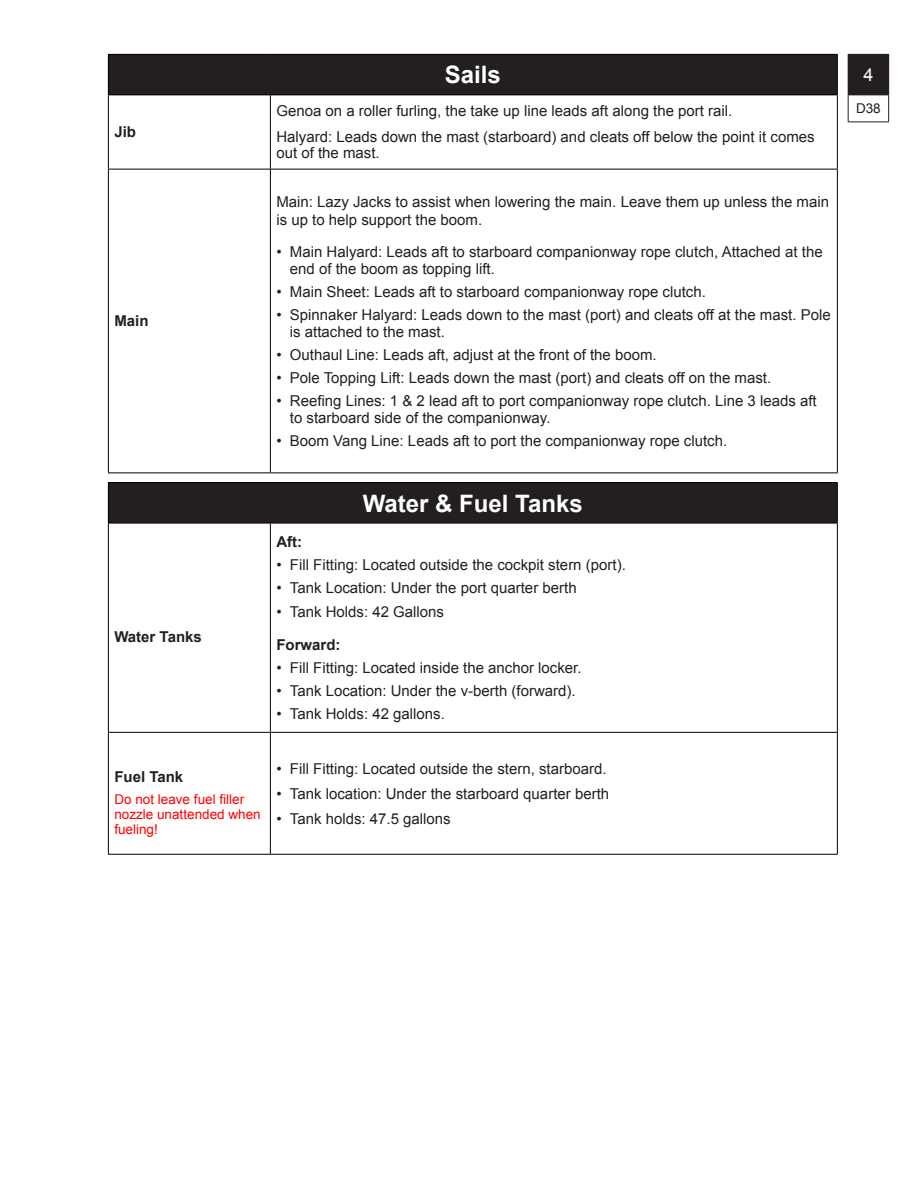
<style>
.page{position:relative;width:918px;height:1188px;background:#fff}
.page>*{position:absolute;margin:0;border:0;box-sizing:border-box;transform-origin:0 0}
.t1{font:700 24px "Arial";color:#fff}
.t2{font:18px "Arial";color:#fff}
.t3{font:15px/16.5px "Arial";color:#231f20}
.t4{font:700 15px "Arial";color:#231f20}
.t5{font:13.5px/15px "Arial";color:#f00}
.t6{font:13.5px "Arial";color:#231f20}
</style>
<div class="page">
<div style="left:108px;top:483px;width:729px;height:40px;background:#231f20"></div>
<hr style="left:108px;top:482px;width:162px;height:1px;background:#000">
<hr style="left:108px;top:483px;width:1px;height:40px;background:#000">
<hr style="left:270px;top:482px;width:568px;height:1px;background:#000">
<hr style="left:837px;top:483px;width:1px;height:40px;background:#000">
<hr style="left:108px;top:523px;width:162px;height:1px;background:#000">
<hr style="left:108px;top:523px;width:1px;height:209px;background:#000">
<hr style="left:270px;top:523px;width:568px;height:1px;background:#000">
<hr style="left:270px;top:523px;width:1px;height:209px;background:#000">
<hr style="left:837px;top:523px;width:1px;height:209px;background:#000">
<hr style="left:108px;top:732px;width:162px;height:1px;background:#000">
<hr style="left:108px;top:733px;width:1px;height:121px;background:#000">
<hr style="left:270px;top:732px;width:568px;height:1px;background:#000">
<hr style="left:270px;top:733px;width:1px;height:121px;background:#000">
<hr style="left:837px;top:733px;width:1px;height:121px;background:#000">
<hr style="left:108px;top:854px;width:162px;height:1px;background:#000">
<hr style="left:270px;top:854px;width:568px;height:1px;background:#000">
<div style="left:108px;top:54px;width:729px;height:41px;background:#231f20"></div>
<hr style="left:108px;top:54px;width:162px;height:1px;background:#000">
<hr style="left:108px;top:55px;width:1px;height:39px;background:#000">
<hr style="left:270px;top:54px;width:568px;height:1px;background:#000">
<hr style="left:837px;top:55px;width:1px;height:39px;background:#000">
<hr style="left:108px;top:94px;width:162px;height:1px;background:#000">
<hr style="left:108px;top:95px;width:1px;height:74px;background:#000">
<hr style="left:270px;top:94px;width:568px;height:1px;background:#000">
<hr style="left:270px;top:95px;width:1px;height:74px;background:#000">
<hr style="left:837px;top:95px;width:1px;height:74px;background:#000">
<hr style="left:108px;top:169px;width:162px;height:1px;background:#000">
<hr style="left:108px;top:170px;width:1px;height:302px;background:#000">
<hr style="left:270px;top:169px;width:568px;height:1px;background:#000">
<hr style="left:270px;top:170px;width:1px;height:302px;background:#000">
<hr style="left:837px;top:170px;width:1px;height:302px;background:#000">
<hr style="left:108px;top:472px;width:162px;height:1px;background:#000">
<hr style="left:270px;top:472px;width:568px;height:1px;background:#000">
<div style="left:848px;top:54px;width:41px;height:41px;background:#231f20"></div>
<svg style="left:848px;top:95px;width:1px;height:26px"></svg>
<svg style="left:888px;top:95px;width:1px;height:26px"></svg>
<hr style="left:848px;top:121px;width:41px;height:1px;background:#231f20">
<p class="t4" style="left:114px;top:122px;width:23px">Jib</p>
<p class="t4" style="left:114px;top:311px;width:36px">Main</p>
<h1 class="t1" style="left:445px;top:59px;width:58px">Sails</h1>
<p class="t3" style="left:276px;top:99px;width:540px;line-height:25.5px">Genoa on a roller furling, the take up line leads aft along the port rail.<br>Halyard: Leads down the mast (starboard) and cleats off below the point it comes</p>
<p class="t3" style="left:276px;top:145px;width:105px">out of the mast.</p>
<p class="t3" style="left:276px;top:193px;width:554px;line-height:18px">Main: Lazy Jacks to assist when lowering the main. Leave them up unless the main is up to help support the boom.</p>
<p class="t3" style="left:290px;top:244px;width:534px;text-indent:-14px">• Main Halyard: Leads aft to starboard companionway rope clutch, Attached at the end of the boom as topping lift.</p>
<p class="t3" style="left:276px;top:283px;width:431px">• Main Sheet: Leads aft to starboard companionway rope clutch.</p>
<p class="t3" style="left:290px;top:307px;width:542px;text-indent:-14px">• Spinnaker Halyard: Leads down to the mast (port) and cleats off at the mast. Pole is attached to the mast.</p>
<p class="t3" style="left:276px;top:346px;width:382px">• Outhaul Line: Leads aft, adjust at the front of the boom.</p>
<p class="t3" style="left:276px;top:370px;width:496px">• Pole Topping Lift: Leads down the mast (port) and cleats off on the mast.</p>
<p class="t3" style="left:290px;top:393px;width:528px;text-indent:-14px">• Reefing Lines: 1 &amp; 2 lead aft to port companionway rope clutch. Line 3 leads aft to starboard side of the companionway.</p>
<p class="t3" style="left:276px;top:433px;width:452px">• Boom Vang Line: Leads aft to port the companionway rope clutch.</p>
<p class="t4" style="left:114px;top:627px;width:89px">Water Tanks</p>
<p class="t4" style="left:114px;top:767px;width:70px">Fuel Tank</p>
<p class="t5" style="left:114px;top:792px;width:148px">Do not leave fuel filler nozzle unattended when fueling!</p>
<h1 class="t1" style="left:363px;top:487px;width:222px">Water &amp; Fuel Tanks</h1>
<p class="t4" style="left:276px;top:532px;width:27px">Aft:</p>
<p class="t3" style="left:276px;top:557px;width:351px">• Fill Fitting: Located outside the cockpit stern (port).</p>
<p class="t3" style="left:276px;top:580px;width:302px">• Tank Location: Under the port quarter berth</p>
<p class="t3" style="left:276px;top:603px;width:169px">• Tank Holds: 42 Gallons</p>
<p class="t4" style="left:276px;top:634px;width:66px">Forward:</p>
<p class="t3" style="left:276px;top:660px;width:307px">• Fill Fitting: Located inside the anchor locker.</p>
<p class="t3" style="left:276px;top:683px;width:301px">• Tank Location: Under the v-berth (forward).</p>
<p class="t3" style="left:276px;top:706px;width:170px">• Tank Holds: 42 gallons.</p>
<p class="t3" style="left:276px;top:761px;width:332px">• Fill Fitting: Located outside the stern, starboard.</p>
<p class="t3" style="left:276px;top:785px;width:334px">• Tank location: Under the starboard quarter berth</p>
<p class="t3" style="left:276px;top:810px;width:176px">• Tank holds: 47.5 gallons</p>
<p class="t2" style="left:863px;top:63px;width:12px">4</p>
<p class="t6" style="left:856px;top:100px;width:26px">D38</p>
</div>
